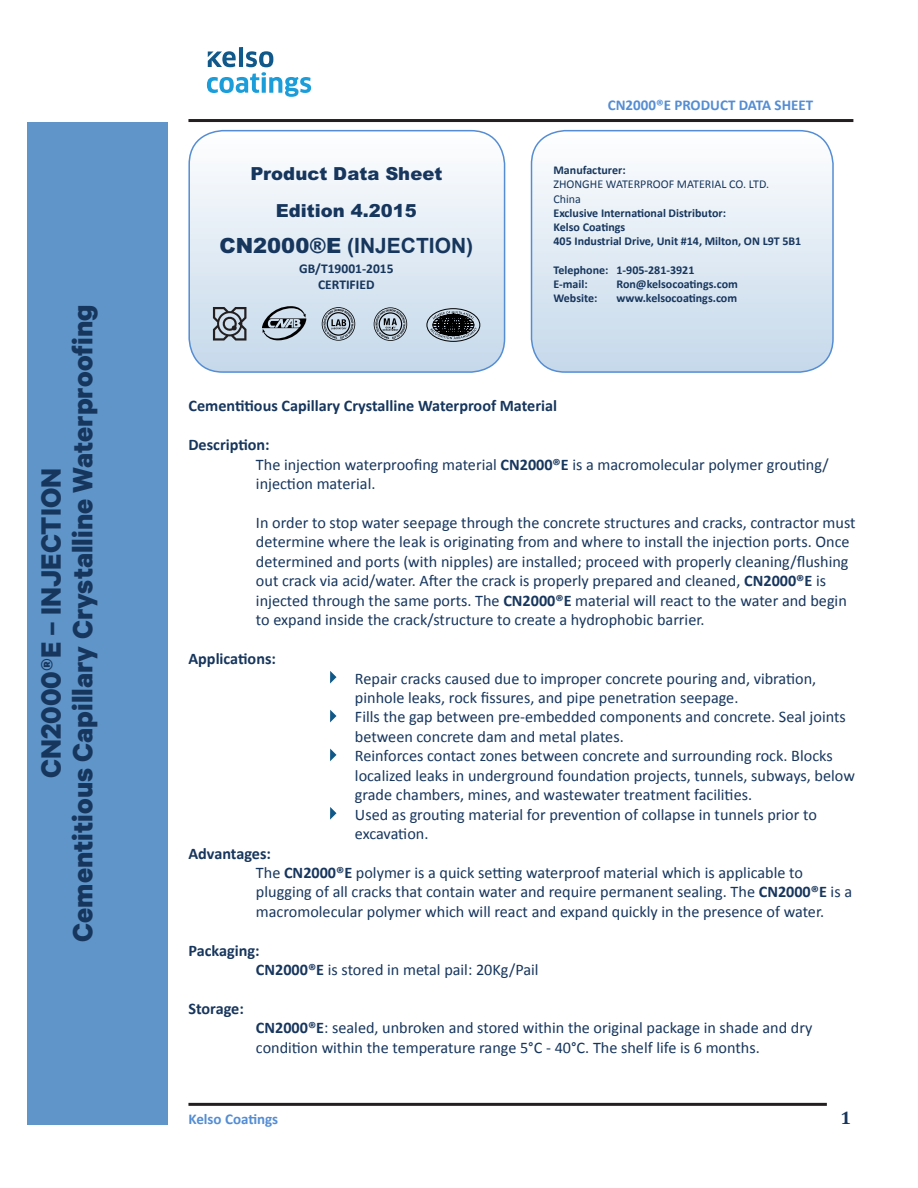
<style>
.page{position:relative;width:918px;height:1188px;background:#fff}
.page>*{position:absolute;margin:0;border:0;box-sizing:border-box;transform-origin:0 0}
.t1{font:700 31.5px/31.5px "Calibre";color:#17365d;text-align:center}
.t2{font:700 21px "Arial";color:#17365d}
.t3{font:900 18px/37.5px "Arial";color:#17365d;text-align:center}
.t4{font:700 18px "Cambria";color:#17365d}
.Paragraph_Indent{font:16.2px/19.5px "Calibri";color:#17365d}
.unordered_lIst{font:16.2px/19.5px "Calibri";color:#17365d}
.t5{font:700 16.2px "Calibri";color:#17365d}
.t6{font:700 15px "Calibri";color:#548dd4}
.t7{font:700 13.5px/16.5px "Calibri";color:#17365d;text-align:center}
.t8{font:700 12px/14.2px "Calibri";color:#17365d}
.t9{font:12px/14.2px "Calibri";color:#17365d}
.s1{font-weight:900}
.s2{font-weight:700}
</style>
<div class="page">
<div style="left:532px;top:131px;width:301px;height:241px;background:linear-gradient(to bottom,#fefefe,#c4d8ea);border-radius:34px"></div>
<div style="left:531px;top:130px;width:303px;height:243px;border:2px solid #548dd4;border-radius:34px"></div>
<svg style="left:239px;top:47px;width:4px;height:4px"></svg>
<svg style="left:207px;top:51px;width:104px;height:46px"></svg>
<div style="left:27px;top:122px;width:140px;height:1002px;background:#6095c9"></div>
<div style="left:189px;top:131px;width:316px;height:241px;background:linear-gradient(to bottom,#feffff,#c3d7e9);border-radius:34px"></div>
<div style="left:188px;top:130px;width:317px;height:243px;border:2px solid #548dd4;border-radius:34px"></div>
<svg style="left:262px;top:306px;width:44px;height:34px"></svg>
<svg style="left:322px;top:307px;width:33px;height:34px"></svg>
<svg style="left:374px;top:307px;width:33px;height:34px"></svg>
<div style="left:427px;top:308px;width:53px;height:34px;border:1px solid #000;border-radius:50%"></div>
<svg style="left:430px;top:311px;width:47px;height:28px"></svg>
<svg style="left:213px;top:307px;width:33px;height:34px"></svg>
<hr style="left:188px;top:1103px;width:639px;height:3px;background:#231f20">
<hr style="left:188px;top:119px;width:665px;height:3px;background:#231f20">
<svg style="left:330px;top:671px;width:6px;height:13px"></svg>
<svg style="left:330px;top:710px;width:6px;height:12px"></svg>
<svg style="left:330px;top:749px;width:6px;height:12px"></svg>
<svg style="left:330px;top:807px;width:6px;height:13px"></svg>
<h1 class="t1" style="left:34px;top:942px;width:638px;rotate:-90deg">CN2000®E – INJECTION<br>Cementitious Capillary Crystalline Waterproofing</h1>
<p class="t3" style="left:250px;top:154px;width:194px">Product Data Sheet<br>Edition 4.2015</p>
<p class="t2" style="left:219px;top:232px;width:255px"><span class="s1">CN2000®E</span> (INJECTION)</p>
<p class="t7" style="left:299px;top:260px;width:96px">GB/T19001-2015<br>CERTIFIED</p>
<p class="t6" style="left:608px;top:96px;width:207px">CN2000®E PRODUCT DATA SHEET</p>
<p class="t8" style="left:554px;top:163px;width:74px">Manufacturer:</p>
<p class="t9" style="left:554px;top:177px;width:217px">ZHONGHE WATERPROOF MATERIAL CO. LTD.<br>China</p>
<p class="t8" style="left:554px;top:205px;width:249px">Exclusive International Distributor:<br>Kelso Coatings<br>405 Industrial Drive, Unit #14, Milton, ON L9T 5B1</p>
<p class="t8" style="left:554px;top:262px;width:142px">Telephone: 1-905-281-3921<br>E-mail:</p>
<p class="t8" style="left:616px;top:277px;width:123px">Ron@kelsocoatings.com</p>
<p class="t8" style="left:554px;top:291px;width:45px">Website:</p>
<p class="t8" style="left:616px;top:291px;width:122px">www.kelsocoatings.com</p>
<p class="t5" style="left:188px;top:396px;width:370px">Cementitious Capillary Crystalline Waterproof Material</p>
<p class="t5" style="left:188px;top:435px;width:83px">Description:</p>
<p class="Paragraph_Indent" style="left:256px;top:454px;width:574px">The injection waterproofing material <span class="s2">CN2000®E</span> is a macromolecular polymer grouting/ injection material.</p>
<p class="Paragraph_Indent" style="left:256px;top:512px;width:601px">In order to stop water seepage through the concrete structures and cracks, contractor must determine where the leak is originating from and where to install the injection ports. Once determined and ports (with nipples) are installed; proceed with properly cleaning/flushing out crack via acid/water. After the crack is properly prepared and cleaned, <span class="s2">CN2000®E</span> is injected through the same ports. The <span class="s2">CN2000®E</span> material will react to the water and begin to expand inside the crack/structure to create a hydrophobic barrier.</p>
<p class="t5" style="left:188px;top:649px;width:89px">Applications:</p>
<p class="unordered_lIst" style="left:355px;top:668px;width:463px">Repair cracks caused due to improper concrete pouring and, vibration, pinhole leaks, rock fissures, and pipe penetration seepage.</p>
<p class="unordered_lIst" style="left:355px;top:707px;width:492px">Fills the gap between pre-embedded components and concrete. Seal joints between concrete dam and metal plates.</p>
<p class="unordered_lIst" style="left:355px;top:745px;width:501px">Reinforces contact zones between concrete and surrounding rock. Blocks localized leaks in underground foundation projects, tunnels, subways, below grade chambers, mines, and wastewater treatment facilities.</p>
<p class="unordered_lIst" style="left:355px;top:804px;width:463px">Used as grouting material for prevention of collapse in tunnels prior to excavation.</p>
<p class="t5" style="left:188px;top:843px;width:84px">Advantages:</p>
<p class="Paragraph_Indent" style="left:256px;top:862px;width:598px">The <span class="s2">CN2000®E</span> polymer is a quick setting waterproof material which is applicable to plugging of all cracks that contain water and require permanent sealing. The <span class="s2">CN2000®E</span> is a macromolecular polymer which will react and expand quickly in the presence of water.</p>
<p class="t5" style="left:188px;top:940px;width:73px">Packaging:</p>
<p class="Paragraph_Indent" style="left:256px;top:959px;width:284px"><span class="s2">CN2000®E</span> is stored in metal pail: 20Kg/Pail</p>
<p class="t5" style="left:188px;top:999px;width:57px">Storage:</p>
<p class="Paragraph_Indent" style="left:256px;top:1018px;width:558px"><span class="s2">CN2000®E</span>: sealed, unbroken and stored within the original package in shade and dry condition within the temperature range 5°C - 40°C. The shelf life is 6 months.</p>
<p class="t6" style="left:188px;top:1109px;width:91px">Kelso Coatings</p>
<p class="t4" style="left:841px;top:1107px;width:12px">1</p>
</div>
